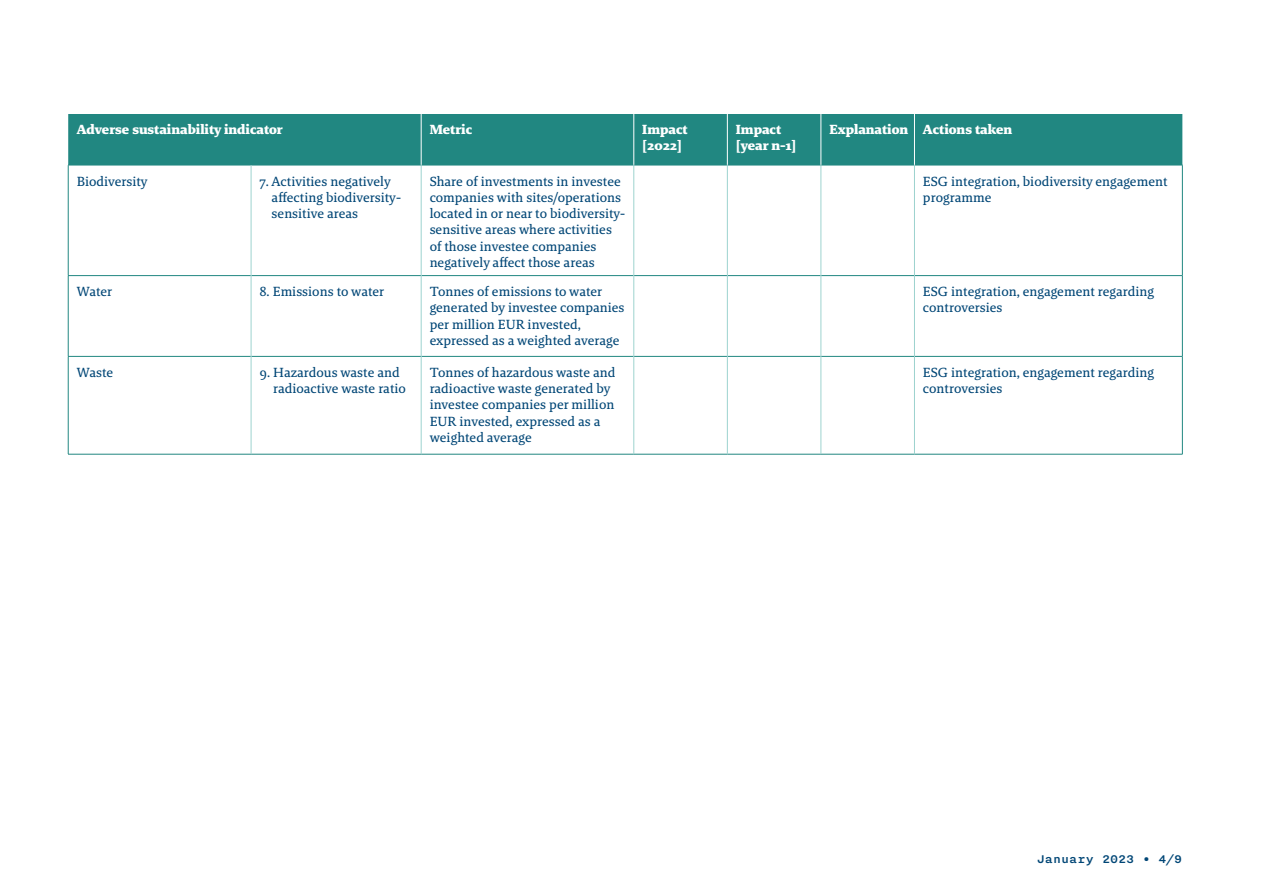
<style>
.page{position:relative;width:1263px;height:893px;background:#fff}
.page>*{position:absolute;margin:0;border:0;box-sizing:border-box;transform-origin:0 0}
._5__Lopend{font:13.5px/16.2px "Brando Text";color:#004676}
._5__Lopend-2{font:900 13.5px/16.2px "Brando";color:#fff}
.t1{font:500 13.5px "Nitti";color:#004676}
</style>
<div class="page">
<div style="left:68px;top:114px;width:1114px;height:51px;background:#218781"></div>
<svg style="left:69px;top:166px;width:1113px;height:288px"></svg>
<hr style="left:68px;top:165px;width:183px;height:1px;background:#218781">
<hr style="left:68px;top:165px;width:1px;height:110px;background:#218781">
<hr style="left:251px;top:165px;width:170px;height:1px;background:#218781">
<hr style="left:421px;top:165px;width:213px;height:1px;background:#218781">
<hr style="left:634px;top:165px;width:93px;height:1px;background:#218781">
<hr style="left:727px;top:165px;width:94px;height:1px;background:#218781">
<hr style="left:821px;top:165px;width:93px;height:1px;background:#218781">
<hr style="left:914px;top:165px;width:268px;height:1px;background:#218781">
<hr style="left:1182px;top:165px;width:1px;height:110px;background:#218781">
<hr style="left:68px;top:275px;width:183px;height:1px;background:#218781">
<hr style="left:68px;top:276px;width:1px;height:80px;background:#218781">
<hr style="left:251px;top:275px;width:170px;height:1px;background:#218781">
<hr style="left:421px;top:275px;width:213px;height:1px;background:#218781">
<hr style="left:634px;top:275px;width:93px;height:1px;background:#218781">
<hr style="left:727px;top:275px;width:94px;height:1px;background:#218781">
<hr style="left:821px;top:275px;width:93px;height:1px;background:#218781">
<hr style="left:915px;top:275px;width:267px;height:1px;background:#218781">
<hr style="left:1182px;top:276px;width:1px;height:80px;background:#218781">
<hr style="left:68px;top:356px;width:183px;height:1px;background:#218781">
<hr style="left:68px;top:357px;width:1px;height:97px;background:#218781">
<hr style="left:251px;top:356px;width:170px;height:1px;background:#218781">
<hr style="left:421px;top:356px;width:213px;height:1px;background:#218781">
<hr style="left:634px;top:356px;width:93px;height:1px;background:#218781">
<hr style="left:727px;top:356px;width:94px;height:1px;background:#218781">
<hr style="left:821px;top:356px;width:93px;height:1px;background:#218781">
<hr style="left:915px;top:356px;width:267px;height:1px;background:#218781">
<hr style="left:1182px;top:357px;width:1px;height:97px;background:#218781">
<hr style="left:68px;top:454px;width:183px;height:1px;background:#218781">
<hr style="left:251px;top:454px;width:170px;height:1px;background:#218781">
<hr style="left:421px;top:454px;width:213px;height:1px;background:#218781">
<hr style="left:634px;top:454px;width:93px;height:1px;background:#218781">
<hr style="left:727px;top:454px;width:94px;height:1px;background:#218781">
<hr style="left:821px;top:454px;width:93px;height:1px;background:#218781">
<hr style="left:914px;top:454px;width:268px;height:1px;background:#218781">
<hr style="left:421px;top:114px;width:1px;height:51px;background:#fff">
<hr style="left:633px;top:114px;width:1px;height:51px;background:#fff">
<hr style="left:727px;top:114px;width:1px;height:51px;background:#fff">
<hr style="left:821px;top:114px;width:1px;height:51px;background:#fff">
<hr style="left:914px;top:114px;width:1px;height:51px;background:#fff">
<hr style="left:421px;top:165px;width:1px;height:111px;background:#9dd3cf">
<hr style="left:633px;top:165px;width:1px;height:111px;background:#9dd3cf">
<hr style="left:727px;top:165px;width:1px;height:111px;background:#9dd3cf">
<hr style="left:821px;top:165px;width:1px;height:111px;background:#9dd3cf">
<hr style="left:914px;top:165px;width:1px;height:111px;background:#9dd3cf">
<hr style="left:421px;top:276px;width:1px;height:80px;background:#9dd3cf">
<hr style="left:633px;top:276px;width:1px;height:80px;background:#9dd3cf">
<hr style="left:727px;top:276px;width:1px;height:80px;background:#9dd3cf">
<hr style="left:821px;top:276px;width:1px;height:80px;background:#9dd3cf">
<hr style="left:914px;top:276px;width:1px;height:80px;background:#9dd3cf">
<hr style="left:421px;top:356px;width:1px;height:98px;background:#9dd3cf">
<hr style="left:633px;top:356px;width:1px;height:98px;background:#9dd3cf">
<hr style="left:727px;top:356px;width:1px;height:98px;background:#9dd3cf">
<hr style="left:821px;top:356px;width:1px;height:98px;background:#9dd3cf">
<hr style="left:914px;top:356px;width:1px;height:98px;background:#9dd3cf">
<hr style="left:251px;top:165px;width:1px;height:111px;background:#9dd3cf">
<hr style="left:251px;top:276px;width:1px;height:80px;background:#9dd3cf">
<hr style="left:251px;top:356px;width:1px;height:98px;background:#9dd3cf">
<p class="_5__Lopend-2" style="left:77px;top:121px;width:208px">Adverse sustainability indicator</p>
<p class="_5__Lopend-2" style="left:430px;top:121px;width:44px">Metric</p>
<p class="_5__Lopend-2" style="left:642px;top:121px;width:47px">Impact [2022]</p>
<p class="_5__Lopend-2" style="left:736px;top:121px;width:62px">Impact [year n-1]</p>
<p class="_5__Lopend-2" style="left:829px;top:121px;width:80px">Explanation</p>
<p class="_5__Lopend-2" style="left:923px;top:121px;width:91px">Actions taken</p>
<p class="_5__Lopend" style="left:77px;top:173px;width:72px">Biodiversity</p>
<p class="_5__Lopend" style="left:272px;top:173px;width:131px;text-indent:-12px">7. Activities negatively affecting biodiversity&shy;sensitive areas</p>
<p class="_5__Lopend" style="left:430px;top:173px;width:197px">Share of investments in investee companies with sites/operations located in or near to biodiversity&shy;sensitive areas where activities of those investee companies negatively affect those areas</p>
<p class="_5__Lopend" style="left:923px;top:173px;width:246px">ESG integration, biodiversity engagement programme</p>
<p class="_5__Lopend" style="left:77px;top:283px;width:37px">Water</p>
<p class="_5__Lopend" style="left:260px;top:283px;width:126px">8. Emissions to water</p>
<p class="_5__Lopend" style="left:430px;top:283px;width:196px">Tonnes of emissions to water generated by investee companies per million EUR invested, expressed as a weighted average</p>
<p class="_5__Lopend" style="left:923px;top:283px;width:233px">ESG integration, engagement regarding controversies</p>
<p class="_5__Lopend" style="left:77px;top:364px;width:38px">Waste</p>
<p class="_5__Lopend" style="left:273px;top:364px;width:134px;text-indent:-14px">9. Hazardous waste and radioactive waste ratio</p>
<p class="_5__Lopend" style="left:430px;top:364px;width:187px">Tonnes of hazardous waste and radioactive waste generated by investee companies per million<br>EUR invested, expressed as a weighted average</p>
<p class="_5__Lopend" style="left:923px;top:364px;width:233px">ESG integration, engagement regarding controversies</p>
<p class="t1" style="left:1037px;top:851px;width:147px">January 2023 • 4/9</p>
</div>
